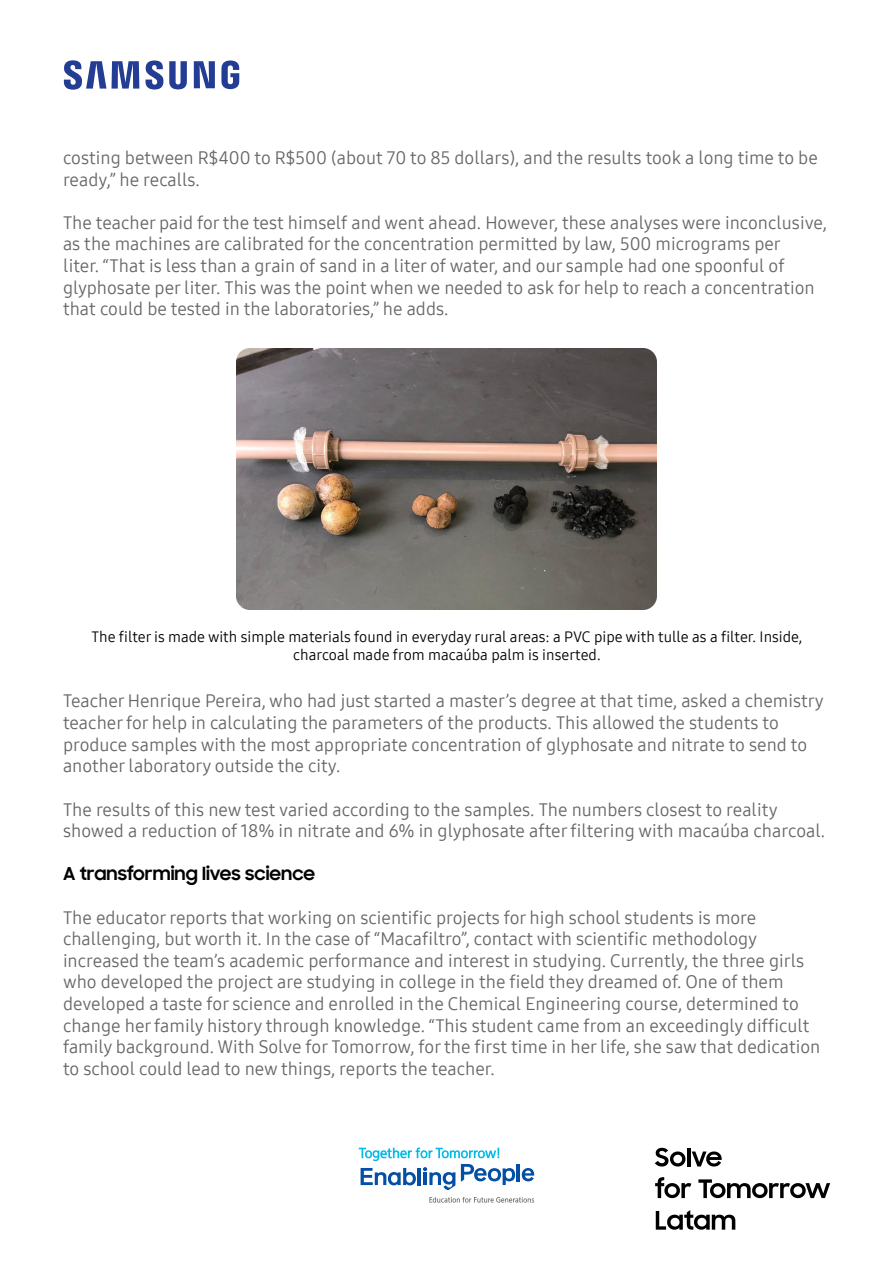
<style>
.page{position:relative;width:893px;height:1263px;background:#fff}
.page>*{position:absolute;margin:0;border:0;box-sizing:border-box;transform-origin:0 0}
.texto_corrido{font:18px/21.6px "Samsung One 400";color:#666}
.t1{font:700 18px "Samsung Sharp Sans";color:#000}
.legenda{font:15px/18px "Samsung One 400";color:#000;text-align:center}
</style>
<div class="page">
<svg style="left:64px;top:60px;width:175px;height:30px"></svg>
<svg style="left:655px;top:1148px;width:30px;height:18px"></svg>
<hr style="left:687px;top:1147px;width:3px;height:19px;background:#000">
<svg style="left:692px;top:1151px;width:30px;height:15px"></svg>
<svg style="left:655px;top:1177px;width:36px;height:21px"></svg>
<svg style="left:698px;top:1179px;width:132px;height:19px"></svg>
<svg style="left:656px;top:1210px;width:79px;height:20px"></svg>
<hr style="left:517px;top:1164px;width:3px;height:17px;background:#034fa3">
<svg style="left:522px;top:1168px;width:12px;height:13px"></svg>
<svg style="left:429px;top:1197px;width:105px;height:5px"></svg>
<svg style="left:359px;top:1147px;width:156px;height:43px"></svg>
<img style="left:237px;top:349px;width:420px;height:260px">
<p class="texto_corrido" style="left:63px;top:147px;width:756px">costing between R$400 to R$500 (about 70 to 85 dollars), and the results took a long time to be ready,” he recalls.</p>
<p class="texto_corrido" style="left:63px;top:211px;width:765px">The teacher paid for the test himself and went ahead. However, these analyses were inconclusive, as the machines are calibrated for the concentration permitted by law, 500 micrograms per<br>liter. “That is less than a grain of sand in a liter of water, and our sample had one spoonful of glyphosate per liter. This was the point when we needed to ask for help to reach a concentration that could be tested in the laboratories,” he adds.</p>
<p class="legenda" style="left:92px;top:627px;width:712px">The filter is made with simple materials found in everyday rural areas: a PVC pipe with tulle as a filter. Inside, charcoal made from macaúba palm is inserted.</p>
<p class="texto_corrido" style="left:63px;top:690px;width:762px">Teacher Henrique Pereira, who had just started a master’s degree at that time, asked a chemistry teacher for help in calculating the parameters of the products. This allowed the students to produce samples with the most appropriate concentration of glyphosate and nitrate to send to another laboratory outside the city.</p>
<p class="texto_corrido" style="left:63px;top:798px;width:764px">The results of this new test varied according to the samples. The numbers closest to reality showed a reduction of 18% in nitrate and 6% in glyphosate after filtering with macaúba charcoal.</p>
<h2 class="t1" style="left:63px;top:860px;width:253px">A transforming lives science</h2>
<p class="texto_corrido" style="left:63px;top:906px;width:759px">The educator reports that working on scientific projects for high school students is more challenging, but worth it. In the case of “Macafiltro”, contact with scientific methodology increased the team’s academic performance and interest in studying. Currently, the three girls who developed the project are studying in college in the field they dreamed of. One of them developed a taste for science and enrolled in the Chemical Engineering course, determined to change her family history through knowledge. “This student came from an exceedingly difficult family background. With Solve for Tomorrow, for the first time in her life, she saw that dedication to school could lead to new things, reports the teacher.</p>
</div>
